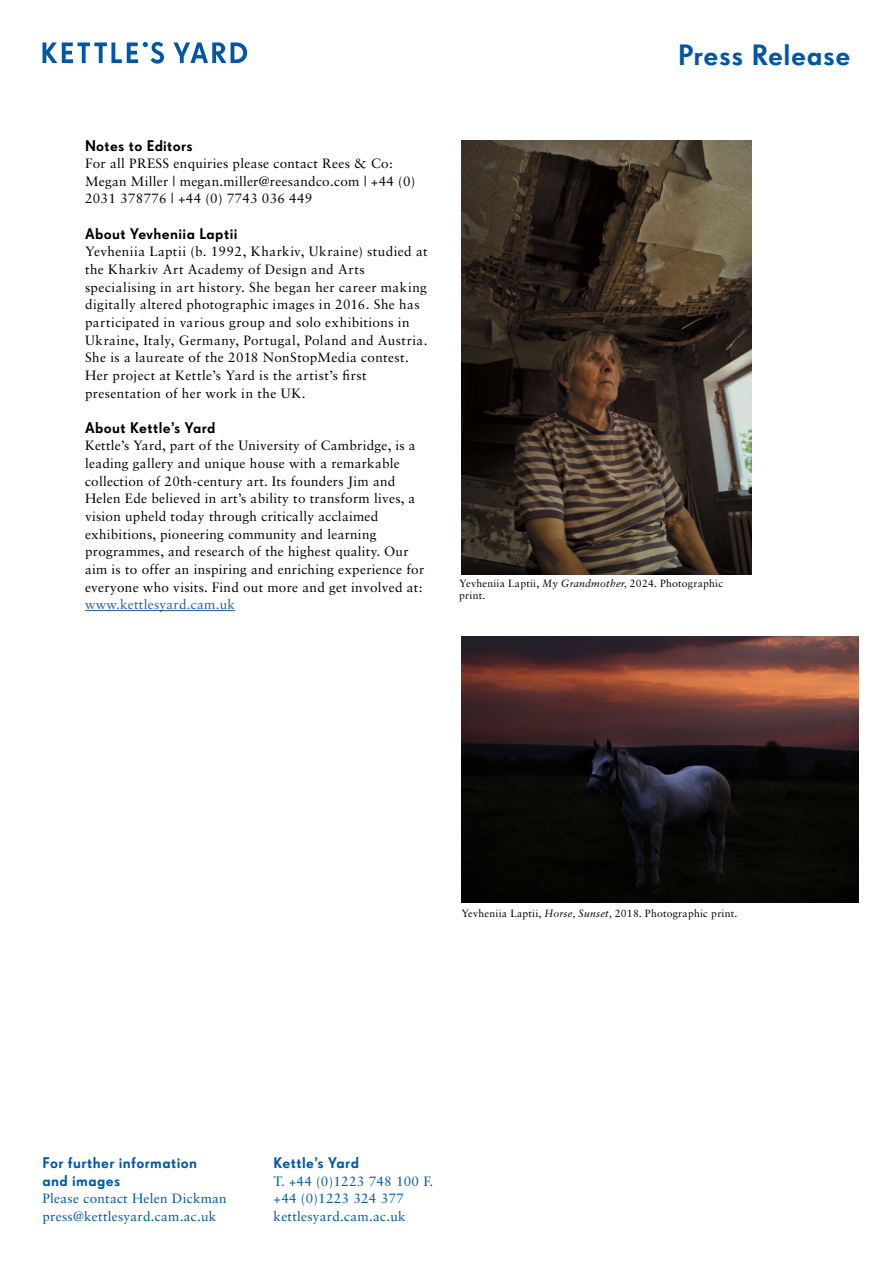
<style>
.page{position:relative;width:893px;height:1263px;background:#fff}
.page>*{position:absolute;margin:0;border:0;box-sizing:border-box;transform-origin:0 0}
.t1{font:500 28.5px "KY Super Grotesk";letter-spacing:.02em;color:#0057a8}
.t2{font:500 15px "KY Super Grotesk";letter-spacing:.025em;color:#000}
.t3{font:500 15px/17.7px "KY Super Grotesk";letter-spacing:.025em;color:#0057a8}
.t4{font:13.5px/17.7px "Sabon LT Std";letter-spacing:.02em;color:#000}
.t5{font:13.5px/17.7px "Sabon LT Std";letter-spacing:.02em;color:#0057a8}
.t6{font:13.5px "Sabon LT Std";letter-spacing:.02em;color:#215e9e}
.t7{font:10.5px/12px "Sabon LT Std";letter-spacing:.02em;color:#000}
.s1{font-style:italic}
</style>
<div class="page">
<svg style="left:43px;top:42px;width:121px;height:22px"></svg>
<svg style="left:173px;top:42px;width:74px;height:21px"></svg>
<hr style="left:85px;top:610px;width:150px;height:1px;background:#215e9e">
<img style="left:461px;top:140px;width:290px;height:434px">
<img style="left:461px;top:637px;width:397px;height:265px">
<p class="t2" style="left:85px;top:136px;width:109px">Notes to Editors</p>
<p class="t4" style="left:85px;top:154px;width:332px">For all PRESS enquiries please contact Rees &amp; Co:<br>Megan Miller | megan.miller@reesandco.com | +44 (0)<br>2031 378776 | +44 (0) 7743 036 449</p>
<p class="t2" style="left:85px;top:224px;width:154px">About Yevheniia Laptii</p>
<p class="t4" style="left:85px;top:243px;width:344px">Yevheniia Laptii (b. 1992, Kharkiv, Ukraine) studied at the Kharkiv Art Academy of Design and Arts specialising in art history. She began her career making digitally altered photographic images in 2016. She has participated in various group and solo exhibitions in Ukraine, Italy, Germany, Portugal, Poland and Austria.<br>She is a laureate of the 2018 NonStopMedia contest.<br>Her project at Kettle’s Yard is the artist’s first presentation of her work in the UK.</p>
<p class="t2" style="left:85px;top:419px;width:132px">About Kettle’s Yard</p>
<p class="t4" style="left:85px;top:437px;width:341px">Kettle’s Yard, part of the University of Cambridge, is a leading gallery and unique house with a remarkable collection of 20th-century art. Its founders Jim and Helen Ede believed in art’s ability to transform lives, a vision upheld today through critically acclaimed exhibitions, pioneering community and learning programmes, and research of the highest quality. Our aim is to offer an inspiring and enriching experience for everyone who visits. Find out more and get involved at:</p>
<p class="t6" style="left:85px;top:596px;width:151px">www.kettlesyard.cam.uk</p>
<h1 class="t1" style="left:678px;top:38px;width:174px">Press Release</h1>
<p class="t7" style="left:459px;top:578px;width:265px">Yevheniia Laptii, <span class="s1">My Grandmother,</span> 2024<span class="s1">.</span> Photographic print.</p>
<p class="t7" style="left:461px;top:907px;width:278px">Yevheniia Laptii, <span class="s1">Horse, Sunset,</span> 2018<span class="s1">.</span> Photographic print.</p>
<p class="t3" style="left:43px;top:1154px;width:156px">For further information and images</p>
<p class="t5" style="left:43px;top:1189px;width:186px">Please contact Helen Dickman press@kettlesyard.cam.ac.uk</p>
<p class="t3" style="left:274px;top:1154px;width:87px">Kettle’s Yard</p>
<p class="t5" style="left:274px;top:1172px;width:161px">T. +44 (0)1223 748 100 F. +44 (0)1223 324 377 kettlesyard.cam.ac.uk</p>
</div>
